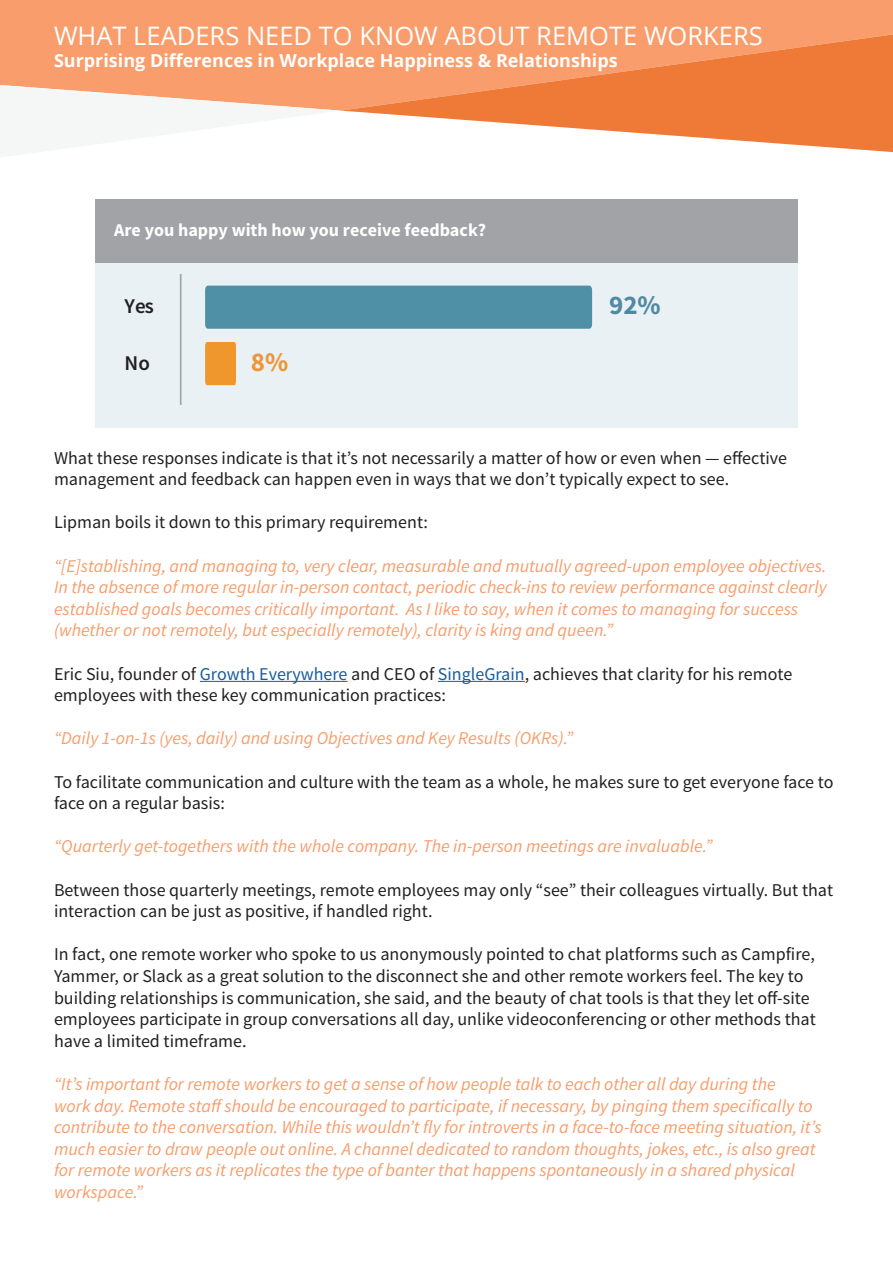
<style>
.page{position:relative;width:893px;height:1263px;background:#fff}
.page>*{position:absolute;margin:0;border:0;box-sizing:border-box;transform-origin:0 0}
.t1{font:700 27px "Source Sans Pro";color:#508aa0}
.t2{font:700 27px "Source Sans Pro";color:#ed973a}
.t3{font:25.5px "Open Sans";color:#fff}
.t4{font:600 21px "Source Sans Pro";color:#231f20}
.t5{font:italic 18px/21.6px "Source Sans Pro";color:#f89d6b}
.t6{font:18px/21.6px "Source Sans Pro";color:#231f20}
.t7{font:700 18px "Open Sans";color:#fff}
.t8{font:700 18px "Source Sans Pro";color:#fff}
.s1{color:#175d9e}
</style>
<div class="page">
<div style="left:0;top:0;width:893px;height:85px;background:#f89d6b"></div>
<svg style="left:2px;top:85px;width:339px;height:26px"></svg>
<svg style="left:341px;top:34px;width:552px;height:118px"></svg>
<hr style="left:200px;top:681px;width:148px;height:1px;background:#175d9e">
<hr style="left:438px;top:681px;width:87px;height:1px;background:#175d9e">
<div style="left:95px;top:263px;width:703px;height:164px;background:#eaf1f5"></div>
<div style="left:95px;top:199px;width:703px;height:64px;background:#a1a3a6"></div>
<hr style="left:180px;top:274px;width:2px;height:131px;background:#a1a3a6">
<div style="left:205px;top:286px;width:387px;height:43px;background:#4f90a6"></div>
<svg style="left:205px;top:342px;width:31px;height:43px"></svg>
<h2 class="t3" style="left:54px;top:19px;width:710px">WHAT LEADERS NEED TO KNOW ABOUT REMOTE WORKERS</h2>
<p class="t7" style="left:54px;top:48px;width:565px">Surprising Differences in Workplace Happiness &amp; Relationships</p>
<p class="t8" style="left:114px;top:219px;width:373px">Are you happy with how you receive feedback?</p>
<p class="t4" style="left:125px;top:293px;width:31px">Yes</p>
<p class="t4" style="left:125px;top:350px;width:27px">No</p>
<h1 class="t2" style="left:251px;top:345px;width:39px">8%</h1>
<h1 class="t1" style="left:609px;top:288px;width:53px">92%</h1>
<p class="t6" style="left:54px;top:447px;width:735px">What these responses indicate is that it’s not necessarily a matter of how or even when — effective management and feedback can happen even in ways that we don’t typically expect to see.</p>
<p class="t6" style="left:54px;top:512px;width:375px">Lipman boils it down to this primary requirement:</p>
<p class="t5" style="left:54px;top:555px;width:774px">“[E]stablishing, and managing to, very clear, measurable and mutually agreed-upon employee objectives.<br>In the absence of more regular in-person contact, periodic check-ins to review performance against clearly established goals becomes critically important. As I like to say, when it comes to managing for success (whether or not remotely, but especially remotely), clarity is king and queen.”</p>
<p class="t6" style="left:54px;top:663px;width:740px">Eric Siu, founder of <span class="s1">Growth Everywhere</span> and CEO of <span class="s1">SingleGrain</span>, achieves that clarity for his remote employees with these key communication practices:</p>
<p class="t5" style="left:54px;top:728px;width:521px">“Daily 1-on-1s (yes, daily) and using Objectives and Key Results (OKRs).”</p>
<p class="t6" style="left:54px;top:771px;width:781px">To facilitate communication and culture with the team as a whole, he makes sure to get everyone face to face on a regular basis:</p>
<p class="t5" style="left:54px;top:836px;width:660px">“Quarterly get-togethers with the whole company. The in-person meetings are invaluable.”</p>
<p class="t6" style="left:54px;top:879px;width:781px">Between those quarterly meetings, remote employees may only “see” their colleagues virtually. But that interaction can be just as positive, if handled right.</p>
<p class="t6" style="left:54px;top:944px;width:763px">In fact, one remote worker who spoke to us anonymously pointed to chat platforms such as Campfire, Yammer, or Slack as a great solution to the disconnect she and other remote workers feel. The key to building relationships is communication, she said, and the beauty of chat tools is that they let off-site employees participate in group conversations all day, unlike videoconferencing or other methods that have a limited timeframe.</p>
<p class="t5" style="left:54px;top:1073px;width:769px">“It’s important for remote workers to get a sense of how people talk to each other all day during the<br>work day. Remote staff should be encouraged to participate, if necessary, by pinging them specifically to contribute to the conversation. While this wouldn’t fly for introverts in a face-to-face meeting situation, it’s much easier to draw people out online. A channel dedicated to random thoughts, jokes, etc., is also great for remote workers as it replicates the type of banter that happens spontaneously in a shared physical workspace.”</p>
</div>
